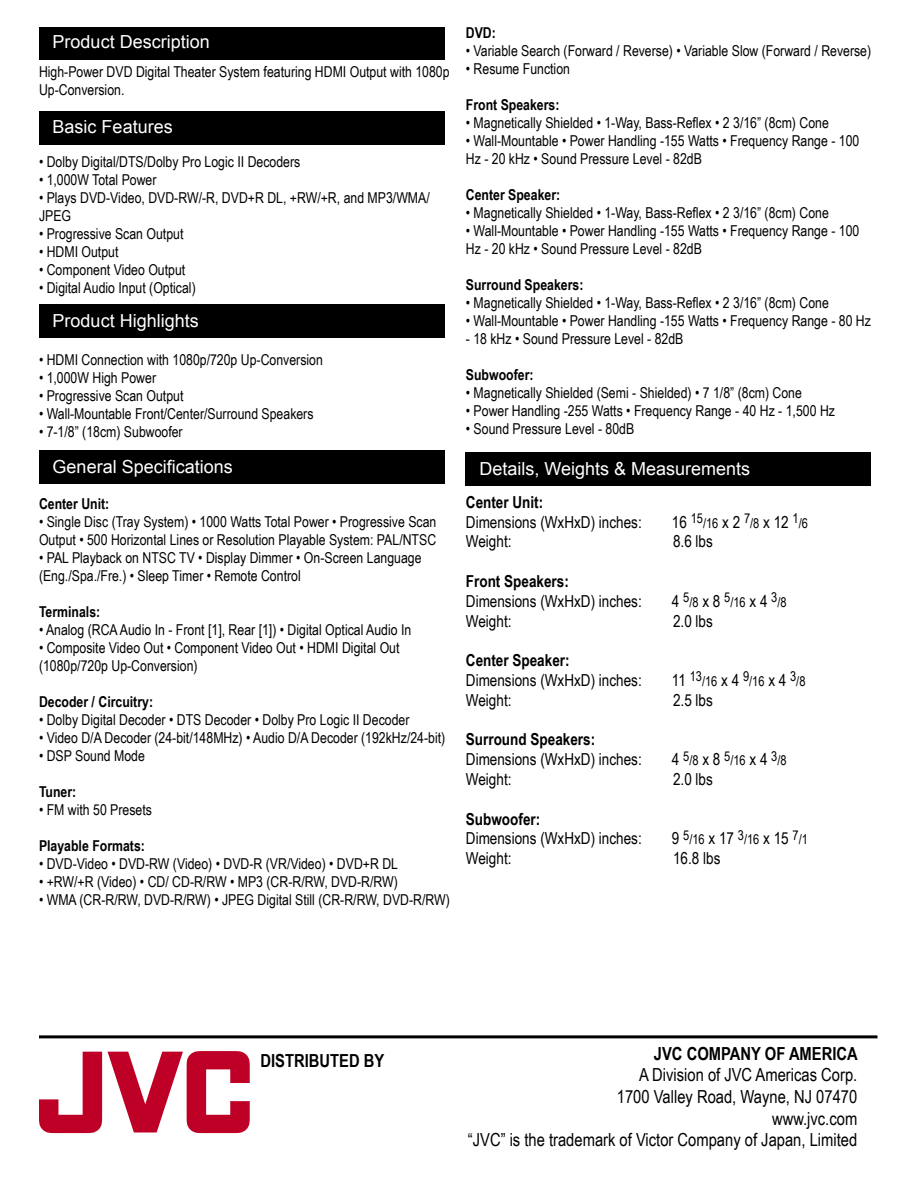
<style>
.page{position:relative;width:918px;height:1188px;background:#fff}
.page>*{position:absolute;margin:0;border:0;box-sizing:border-box;transform-origin:0 0}
.t1{font:18px "Arial Narrow";color:#000}
.t2{font:18px "Arial";color:#fff}
.t3{font:700 18px "Arial Narrow";color:#000}
.t4{font:16.5px "Arial Narrow";color:#000}
.t5{font:700 16.5px "Arial Narrow";color:#000}
.t6{font:15px/18px "Arial Narrow";color:#000}
.t7{font:700 15px "Arial Narrow";color:#000}
.t8{font:13.5px "Arial Narrow";color:#000}
.s1{font-size:16.5px}
</style>
<div class="page">
<div style="left:39px;top:27px;width:405px;height:33px;background:#000"></div>
<div style="left:39px;top:111px;width:405px;height:33px;background:#000"></div>
<div style="left:39px;top:304px;width:405px;height:34px;background:#000"></div>
<hr style="left:39px;top:1035px;width:839px;height:3px;background:#000">
<svg style="left:108px;top:1051px;width:142px;height:82px"></svg>
<svg style="left:39px;top:1052px;width:63px;height:81px"></svg>
<div style="left:39px;top:451px;width:405px;height:33px;background:#000"></div>
<div style="left:466px;top:453px;width:405px;height:33px;background:#000"></div>
<p class="t2" style="left:53px;top:29px;width:159px">Product Description</p>
<p class="t6" style="left:39px;top:62px;width:412px">High-Power DVD Digital Theater System featuring HDMI Output with 1080p<br>Up-Conversion.</p>
<p class="t2" style="left:53px;top:115px;width:122px">Basic Features</p>
<p class="t6" style="left:39px;top:152px;width:263px">• Dolby Digital/DTS/Dolby Pro Logic II Decoders</p>
<p class="t6" style="left:39px;top:170px;width:119px">• 1,000W Total Power</p>
<p class="t6" style="left:39px;top:188px;width:392px">• Plays DVD-Video, DVD-RW/-R, DVD+R DL, +RW/+R, and MP3/WMA/<br>JPEG</p>
<p class="t6" style="left:39px;top:224px;width:146px">• Progressive Scan Output</p>
<p class="t6" style="left:39px;top:242px;width:81px">• HDMI Output</p>
<p class="t6" style="left:39px;top:260px;width:148px">• Component Video Output</p>
<p class="t6" style="left:39px;top:278px;width:158px">• Digital Audio Input (Optical)</p>
<p class="t2" style="left:53px;top:308px;width:148px">Product Highlights</p>
<p class="t6" style="left:39px;top:350px;width:285px">• HDMI Connection with 1080p/720p Up-Conversion</p>
<p class="t6" style="left:39px;top:368px;width:119px">• 1,000W High Power</p>
<p class="t6" style="left:39px;top:386px;width:146px">• Progressive Scan Output</p>
<p class="t6" style="left:39px;top:404px;width:276px">• Wall-Mountable Front/Center/Surround Speakers</p>
<p class="t6" style="left:39px;top:422px;width:145px">• 7-1/8” (18cm) Subwoofer</p>
<p class="t7" style="left:466px;top:21px;width:32px">DVD:</p>
<p class="t6" style="left:466px;top:41px;width:407px">• Variable Search (Forward / Reverse) • Variable Slow (Forward / Reverse)</p>
<p class="t6" style="left:466px;top:59px;width:106px">• Resume Function</p>
<p class="t7" style="left:466px;top:93px;width:95px">Front Speakers:</p>
<p class="t6" style="left:466px;top:113px;width:364px">• Magnetically Shielded • 1-Way, Bass-Reflex • 2 3/16” (8cm) Cone</p>
<p class="t6" style="left:466px;top:131px;width:395px">• Wall-Mountable • Power Handling -155 Watts • Frequency Range - 100<br>Hz - 20 kHz • Sound Pressure Level - 82dB</p>
<p class="t7" style="left:466px;top:183px;width:96px">Center Speaker:</p>
<p class="t6" style="left:466px;top:203px;width:364px">• Magnetically Shielded • 1-Way, Bass-Reflex • 2 3/16” (8cm) Cone</p>
<p class="t6" style="left:466px;top:221px;width:395px">• Wall-Mountable • Power Handling -155 Watts • Frequency Range - 100<br>Hz - 20 kHz • Sound Pressure Level - 82dB</p>
<p class="t7" style="left:466px;top:273px;width:119px">Surround Speakers:</p>
<p class="t6" style="left:466px;top:293px;width:364px">• Magnetically Shielded • 1-Way, Bass-Reflex • 2 3/16” (8cm) Cone</p>
<p class="t6" style="left:466px;top:311px;width:407px">• Wall-Mountable • Power Handling -155 Watts • Frequency Range - 80 Hz</p>
<p class="t6" style="left:466px;top:329px;width:219px">- 18 kHz • Sound Pressure Level - 82dB</p>
<p class="t7" style="left:466px;top:363px;width:69px">Subwoofer:</p>
<p class="t6" style="left:466px;top:383px;width:338px">• Magnetically Shielded (Semi - Shielded) • 7 1/8” (8cm) Cone</p>
<p class="t6" style="left:466px;top:401px;width:371px">• Power Handling -255 Watts • Frequency Range - 40 Hz - 1,500 Hz</p>
<p class="t6" style="left:466px;top:419px;width:170px">• Sound Pressure Level - 80dB</p>
<p class="t2" style="left:53px;top:455px;width:182px">General Specifications</p>
<p class="t2" style="left:479px;top:457px;width:272px">Details, Weights &amp; Measurements</p>
<p class="t7" style="left:39px;top:492px;width:72px">Center Unit:</p>
<p class="t6" style="left:39px;top:512px;width:399px">• Single Disc (Tray System) • 1000 Watts Total Power • Progressive Scan<br>Output • 500 Horizontal Lines or Resolution Playable System: PAL/NTSC</p>
<p class="t6" style="left:39px;top:548px;width:384px">• PAL Playback on NTSC TV • Display Dimmer • On-Screen Language (Eng./Spa./Fre.) • Sleep Timer • Remote Control</p>
<p class="t7" style="left:39px;top:600px;width:63px">Terminals:</p>
<p class="t6" style="left:39px;top:620px;width:374px">• Analog (RCA Audio In - Front [1], Rear [1]) • Digital Optical Audio In</p>
<p class="t6" style="left:39px;top:638px;width:362px">• Composite Video Out • Component Video Out • HDMI Digital Out (1080p/720p Up-Conversion)</p>
<p class="t7" style="left:39px;top:690px;width:116px">Decoder / Circuitry:</p>
<p class="t6" style="left:39px;top:710px;width:372px">• Dolby Digital Decoder • DTS Decoder • Dolby Pro Logic II Decoder</p>
<p class="t6" style="left:39px;top:728px;width:408px">• Video D/A Decoder (24-bit/148MHz) • Audio D/A Decoder (192kHz/24-bit)</p>
<p class="t6" style="left:39px;top:746px;width:107px">• DSP Sound Mode</p>
<p class="t7" style="left:39px;top:780px;width:39px">Tuner:</p>
<p class="t6" style="left:39px;top:800px;width:114px">• FM with 50 Presets</p>
<p class="t7" style="left:39px;top:834px;width:107px">Playable Formats:</p>
<p class="t6" style="left:39px;top:854px;width:361px">• DVD-Video • DVD-RW (Video) • DVD-R (VR/Video) • DVD+R DL</p>
<p class="t6" style="left:39px;top:872px;width:360px">• +RW/+R (Video) • CD/ CD-R/RW • MP3 (CR-R/RW, DVD-R/RW)</p>
<p class="t6" style="left:39px;top:890px;width:412px">• WMA (CR-R/RW, DVD-R/RW) • JPEG Digital Still (CR-R/RW, DVD-R/RW)</p>
<p class="t5" style="left:466px;top:489px;width:79px">Center Unit:</p>
<p class="t4" style="left:466px;top:510px;width:177px">Dimensions (WxHxD) inches:</p>
<p class="t8" style="left:672px;top:513px;width:137px"><span class="s1">16</span> 15/16 <span class="s1">x 2</span> 7/8 <span class="s1">x 12</span> 1/6</p>
<p class="t4" style="left:466px;top:529px;width:47px">Weight:</p>
<p class="t4" style="left:673px;top:529px;width:41px">8.6 lbs</p>
<p class="t5" style="left:466px;top:569px;width:105px">Front Speakers:</p>
<p class="t4" style="left:466px;top:589px;width:177px">Dimensions (WxHxD) inches:</p>
<p class="t8" style="left:672px;top:592px;width:116px"><span class="s1">4</span> 5/8 <span class="s1">x 8</span> 5/16 <span class="s1">x 4</span> 3/8</p>
<p class="t4" style="left:466px;top:609px;width:47px">Weight:</p>
<p class="t4" style="left:673px;top:609px;width:41px">2.0 lbs</p>
<p class="t5" style="left:466px;top:648px;width:105px">Center Speaker:</p>
<p class="t4" style="left:466px;top:668px;width:177px">Dimensions (WxHxD) inches:</p>
<p class="t8" style="left:672px;top:671px;width:135px"><span class="s1">11</span> 13/16 <span class="s1">x 4</span> 9/16 <span class="s1">x 4</span> 3/8</p>
<p class="t4" style="left:466px;top:688px;width:47px">Weight:</p>
<p class="t4" style="left:673px;top:688px;width:41px">2.5 lbs</p>
<p class="t5" style="left:466px;top:727px;width:131px">Surround Speakers:</p>
<p class="t4" style="left:466px;top:747px;width:177px">Dimensions (WxHxD) inches:</p>
<p class="t8" style="left:672px;top:750px;width:116px"><span class="s1">4</span> 5/8 <span class="s1">x 8</span> 5/16 <span class="s1">x 4</span> 3/8</p>
<p class="t4" style="left:466px;top:767px;width:47px">Weight:</p>
<p class="t4" style="left:673px;top:767px;width:41px">2.0 lbs</p>
<p class="t5" style="left:466px;top:806px;width:76px">Subwoofer:</p>
<p class="t4" style="left:466px;top:826px;width:177px">Dimensions (WxHxD) inches:</p>
<p class="t8" style="left:672px;top:830px;width:137px"><span class="s1">9</span> 5/16 <span class="s1">x 17</span> 3/16 <span class="s1">x 15</span> 7/1</p>
<p class="t4" style="left:466px;top:846px;width:47px">Weight:</p>
<p class="t4" style="left:673px;top:846px;width:49px">16.8 lbs</p>
<p class="t3" style="left:260px;top:1047px;width:125px">DISTRIBUTED BY</p>
<p class="t3" style="left:654px;top:1040px;width:205px">JVC COMPANY OF AMERICA</p>
<p class="t1" style="left:639px;top:1062px;width:220px">A Division of JVC Americas Corp.</p>
<p class="t1" style="left:617px;top:1083px;width:242px">1700 Valley Road, Wayne, NJ 07470</p>
<p class="t1" style="left:772px;top:1105px;width:87px">www.jvc.com</p>
<p class="t1" style="left:468px;top:1127px;width:391px">“JVC” is the trademark of Victor Company of Japan, Limited</p>
</div>
